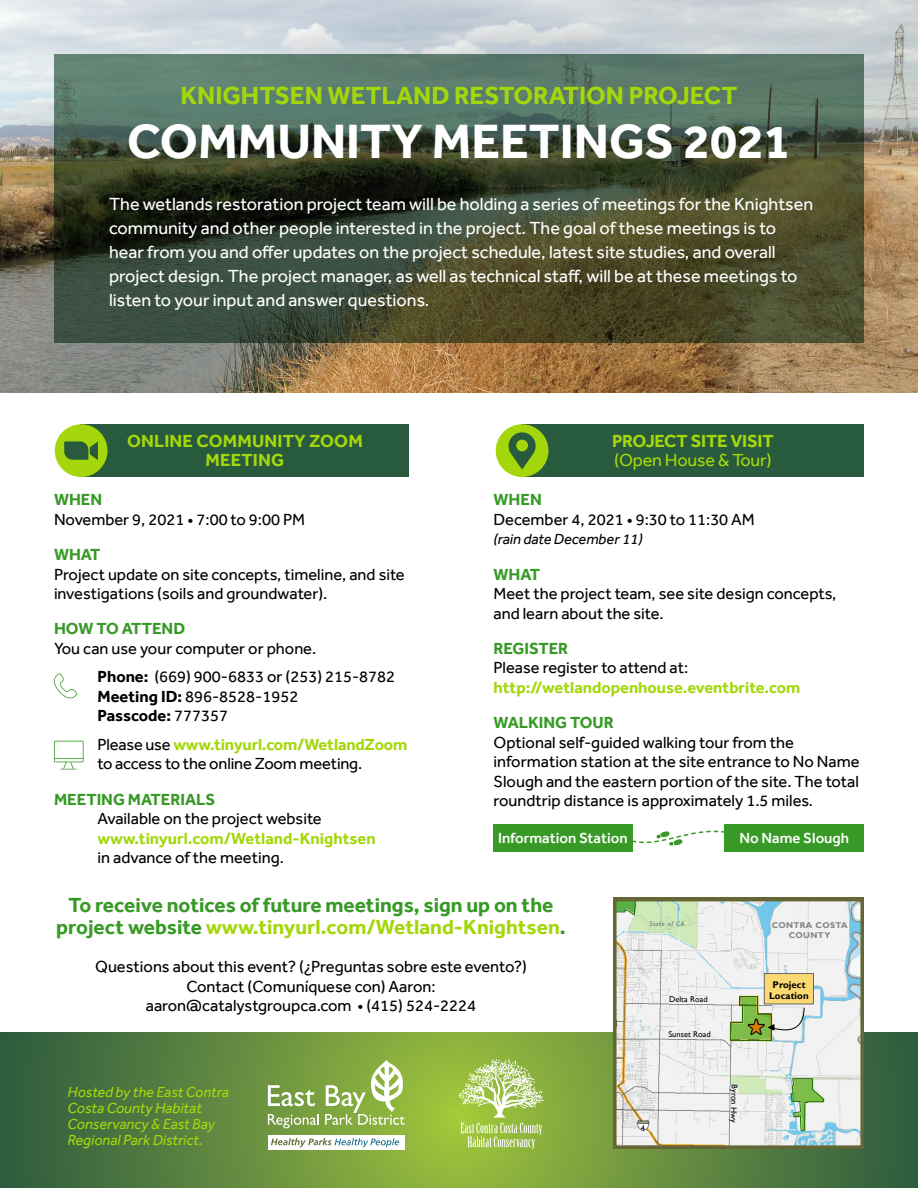
<style>
.page{position:relative;width:918px;height:1188px;background:#fff}
.page>*{position:absolute;margin:0;border:0;box-sizing:border-box;transform-origin:0 0}
.t1{font:700 49.5px "Effra";color:#fff}
.t2{font:700 25.5px "Effra";color:#a4d70b}
.t3{font:21.75px "ESRI Cartography";color:#de7c00}
.t4{font:700 21px/22.6px "Effra";color:#379a26;text-align:center}
.t5{font:18px/24px "Effra";color:#fff}
.t6{font:700 18px/19.4px "Effra";letter-spacing:.01em;color:#a4d70b;text-align:center}
.t7{font:700 18px "Effra";letter-spacing:-.01em;color:#a4d70b}
.t8{font:18px "Effra";letter-spacing:-.01em;color:#a4d70b}
.t9{font:16.8px "ESRI Default Marker";color:#9c9c9c}
.t10{font:16.5px/19.5px "Effra";color:#000}
.t11{font:700 16.5px "Effra";color:#a4d70b}
.t12{font:700 16.5px "Effra";color:#379a26}
.t13{font:700 16.5px/19.5px "Effra";color:#000}
.t14{font:italic 15px/16.2px "Effra";color:#a4d70b}
.t15{font:500 15px "Effra";color:#fff}
.t16{font:italic 15px "Effra";color:#000}
.t17{font:700 9.75px/11.4px "Gill Sans";color:#000;text-align:center}
.t18{font:8.4px "Gill Sans";color:#000}
.t19{font:700 8.4px/9.8px "Gill Sans";letter-spacing:.04em;color:#828282;text-align:center}
.t20{font:italic 6.75px "Gill Sans";letter-spacing:.095em;color:#686868}
.s1{font-weight:700}
.s2{font-weight:400}
.s3{font-weight:700;color:#a4d70b}
.s4{color:#a4d70b}
.s5{color:#fff}
.s6{color:#000}
.s7{font-family:"Gill Sans";font-size:8.4px;color:#000}
</style>
<div class="page">
<svg style="left:0;top:1032px;width:918px;height:156px"></svg>
<img style="left:0;top:0;width:918px;height:392px">
<svg style="left:54px;top:54px;width:810px;height:288px"></svg>
<svg style="left:459px;top:1059px;width:85px;height:90px"></svg>
<div style="left:80px;top:424px;width:329px;height:53px;background:#285a3d"></div>
<div style="left:522px;top:424px;width:342px;height:53px;background:#285a3d"></div>
<svg style="left:54px;top:673px;width:23px;height:25px"></svg>
<svg style="left:54px;top:741px;width:30px;height:29px"></svg>
<div style="left:493px;top:824px;width:140px;height:27px;background:#379a26"></div>
<div style="left:725px;top:824px;width:139px;height:27px;background:#379a26"></div>
<svg style="left:633px;top:827px;width:92px;height:21px"></svg>
<div style="left:268px;top:1135px;width:136px;height:14px;background:#fff"></div>
<svg style="left:268px;top:1085px;width:47px;height:21px"></svg>
<svg style="left:268px;top:1114px;width:51px;height:14px"></svg>
<svg style="left:325px;top:1060px;width:80px;height:65px"></svg>
<svg style="left:271px;top:1138px;width:128px;height:9px"></svg>
<div style="left:55px;top:424px;width:53px;height:53px;background:#a4d70b;border-radius:50%"></div>
<svg style="left:64px;top:441px;width:34px;height:19px"></svg>
<div style="left:496px;top:424px;width:52px;height:53px;background:#a4d70b;border-radius:50%"></div>
<svg style="left:508px;top:432px;width:28px;height:37px"></svg>
<svg style="left:613px;top:898px;width:251px;height:251px"></svg>
<h2 class="t2" style="left:181px;top:81px;width:558px">KNIGHTSEN WETLAND RESTORATION PROJECT</h2>
<h1 class="t1" style="left:127px;top:112px;width:665px">COMMUNITY MEETINGS 2021</h1>
<p class="t5" style="left:109px;top:191px;width:706px">The wetlands restoration project team will be holding a series of meetings for the Knightsen community and other people interested in the project. The goal of these meetings is to hear from you and offer updates on the project schedule, latest site studies, and overall project design. The project manager, as well as technical staff, will be at these meetings to listen to your input and answer questions.</p>
<p class="t6" style="left:127px;top:431px;width:237px">ONLINE COMMUNITY ZOOM<br>MEETING</p>
<p class="t7" style="left:612px;top:430px;width:163px">PROJECT SITE VISIT</p>
<p class="t8" style="left:614px;top:450px;width:159px">(Open House &amp; Tour)</p>
<p class="t12" style="left:54px;top:490px;width:50px">WHEN</p>
<p class="t10" style="left:54px;top:509px;width:253px">November 9, 2021 • 7:00 to 9:00 PM</p>
<p class="t12" style="left:54px;top:545px;width:48px">WHAT</p>
<p class="t10" style="left:54px;top:564px;width:352px">Project update on site concepts, timeline, and site investigations (soils and groundwater).</p>
<p class="t12" style="left:54px;top:619px;width:133px">HOW TO ATTEND</p>
<p class="t10" style="left:97px;top:634px;width:299px;line-height:28.5px;text-indent:-43px">You can use your computer or phone.<br><span class="s1">Phone:</span> (669) 900-6833 or (253) 215-8782</p>
<p class="t13" style="left:97px;top:686px;width:202px">Meeting ID: <span class="s2">896-8528-1952<br></span>Passcode: <span class="s2">777357</span></p>
<p class="t10" style="left:97px;top:734px;width:311px">Please use <span class="s3">www.tinyurl.com/WetlandZoom </span>to access to the online Zoom meeting.</p>
<p class="t12" style="left:54px;top:789px;width:163px">MEETING MATERIALS</p>
<p class="t10" style="left:97px;top:809px;width:226px">Available on the project website</p>
<p class="t11" style="left:97px;top:828px;width:280px">www.tinyurl.com/Wetland-Knightsen</p>
<p class="t10" style="left:97px;top:848px;width:188px">in advance of the meeting.</p>
<p class="t12" style="left:494px;top:490px;width:50px">WHEN</p>
<p class="t10" style="left:494px;top:509px;width:263px">December 4, 2021 • 9:30 to 11:30 AM</p>
<p class="t16" style="left:494px;top:530px;width:151px">(rain date December 11)</p>
<p class="t12" style="left:494px;top:564px;width:48px">WHAT</p>
<p class="t10" style="left:494px;top:584px;width:344px">Meet the project team, see site design concepts, and learn about the site.</p>
<p class="t12" style="left:494px;top:638px;width:76px">REGISTER</p>
<p class="t10" style="left:494px;top:658px;width:196px">Please register to attend at:</p>
<p class="t11" style="left:494px;top:677px;width:308px">http://wetlandopenhouse.eventbrite.com</p>
<p class="t12" style="left:494px;top:713px;width:122px">WALKING TOUR</p>
<p class="t10" style="left:494px;top:732px;width:368px">Optional self-guided walking tour from the information station at the site entrance to No Name Slough and the eastern portion of the site. The total roundtrip distance is approximately 1.5 miles.</p>
<p class="t15" style="left:498px;top:829px;width:131px">Information Station</p>
<p class="t15" style="left:739px;top:829px;width:111px">No Name Slough</p>
<p class="t4" style="left:56px;top:893px;width:511px">To receive notices of future meetings, sign up on the project website <span class="s4">www.tinyurl.com/Wetland-Knightsen</span>.</p>
<p class="t10" style="left:95px;top:957px;width:433px;text-align:center">Questions about this event? (¿Preguntas sobre este evento?)<br>Contact (Comuníquese con) Aaron: aaron@catalystgroupca.com • (415) 524-2224</p>
<p class="t14" style="left:68px;top:1083px;width:163px">Hosted by the East Contra<br>Costa County Habitat<br>Conservancy &amp; East Bay<br>Regional Park District.</p>
<p class="t20" style="left:650px;top:920px;width:36px">State of CA</p>
<p class="t18" style="left:669px;top:994px;width:40px;rotate:1deg">Delta Road</p>
<p class="t18" style="left:669px;top:1029px;width:44px;rotate:1deg">Sunset Road</p>
<p class="t19" style="left:772px;top:921px;width:77px">CONTRA COSTA<br>COUNTY</p>
<p class="t17" style="left:769px;top:979px;width:41px">Project<br>Location</p>
<h3 class="t3" style="left:749px;top:1017px;width:17px">Ê</h3>
<p class="t9" style="left:638px;top:1116px;width:13px">§ <span class="s5">¨</span> <span class="s6">¦</span><span class="s7">4</span></p>
<p class="t18" style="left:740px;top:1085px;width:40px;rotate:91deg">Byron Hwy</p>
</div>
